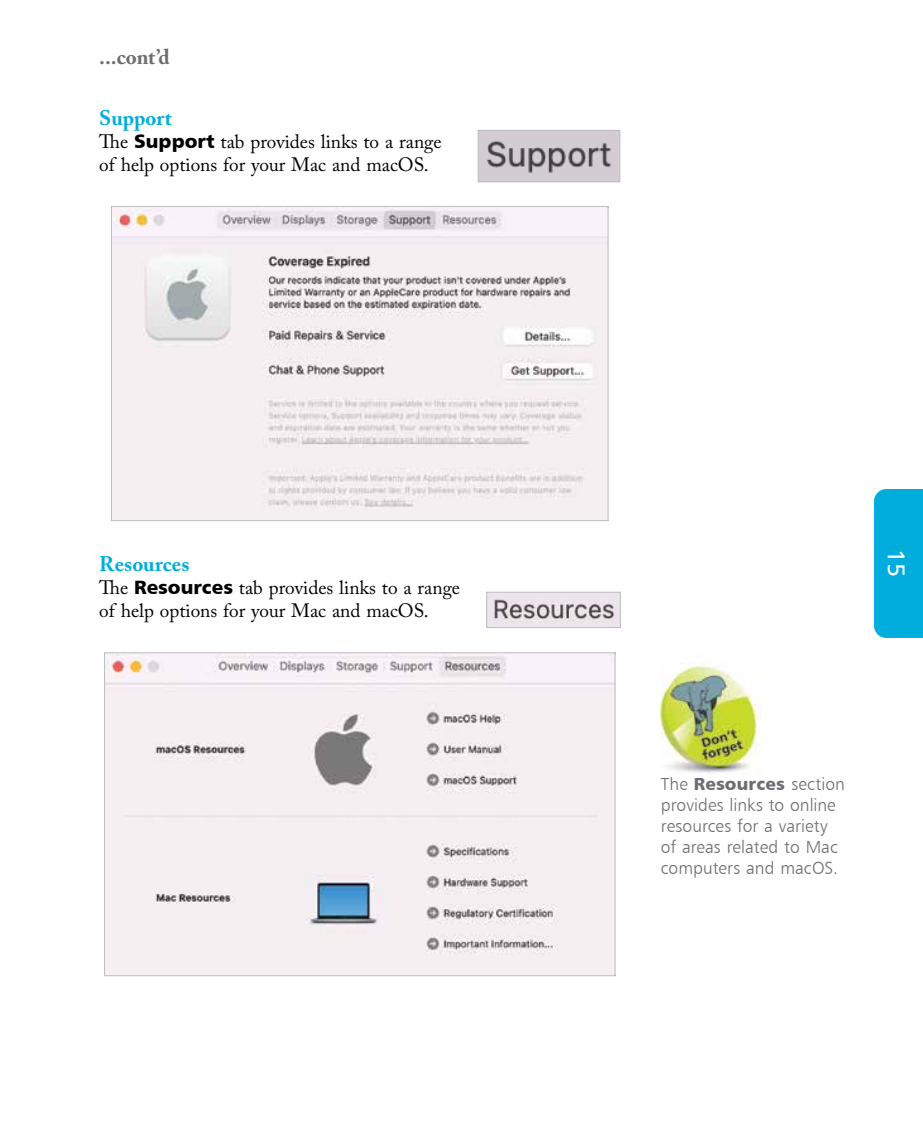
<style>
.page{position:relative;width:923px;height:1127px;background:#fff}
.page>*{position:absolute;margin:0;border:0;box-sizing:border-box;transform-origin:0 0}
.t1{font:24.5px "Humanist 777 BT Roman B";color:#fff}
.t2{font:700 21px "Adobe Caslon Pro";color:#00addc}
.t3{font:700 21px "Adobe Caslon Pro";color:#6d6e71}
.t4{font:19.25px/23.1px "Adobe Caslon Pro";color:#000}
.t5{font:17.5px/21px "Humanist 777 BT Light B";color:#6d6e71}
.s1{font-family:"Humanist 777 BT Black B"}
</style>
<div class="page">
<div style="left:874px;top:489px;width:49px;height:148px;background:#00addc"></div>
<img style="left:106px;top:654px;width:507px;height:319px">
<div style="left:104px;top:652px;width:511px;height:323px;border:1px solid #bcbec0"></div>
<img style="left:113px;top:208px;width:493px;height:311px">
<div style="left:111px;top:206px;width:497px;height:315px;border:1px solid #bcbec0"></div>
<img style="left:488px;top:593px;width:131px;height:32px">
<div style="left:486px;top:591px;width:135px;height:36px;border:1px solid #bcbec0"></div>
<img style="left:480px;top:132px;width:138px;height:48px">
<div style="left:478px;top:130px;width:142px;height:52px;border:1px solid #bcbec0"></div>
<img style="left:661px;top:663px;width:100px;height:110px">
<p class="t3" style="left:99px;top:45px;width:72px">...cont’d</p>
<p class="t2" style="left:99px;top:105px;width:74px">Support</p>
<p class="t4" style="left:99px;top:129px;width:344px">The <span class="s1">Support</span> tab provides links to a range of help options for your Mac and macOS.</p>
<p class="t2" style="left:99px;top:551px;width:92px">Resources</p>
<p class="t4" style="left:99px;top:575px;width:362px">The <span class="s1">Resources</span> tab provides links to a range of help options for your Mac and macOS.</p>
<p class="t1" style="left:911px;top:549px;width:30px;rotate:90deg">15</p>
<p class="t5" style="left:661px;top:772px;width:186px">The <span class="s1">Resources</span> section provides links to online resources for a variety of areas related to Mac computers and macOS.</p>
</div>
